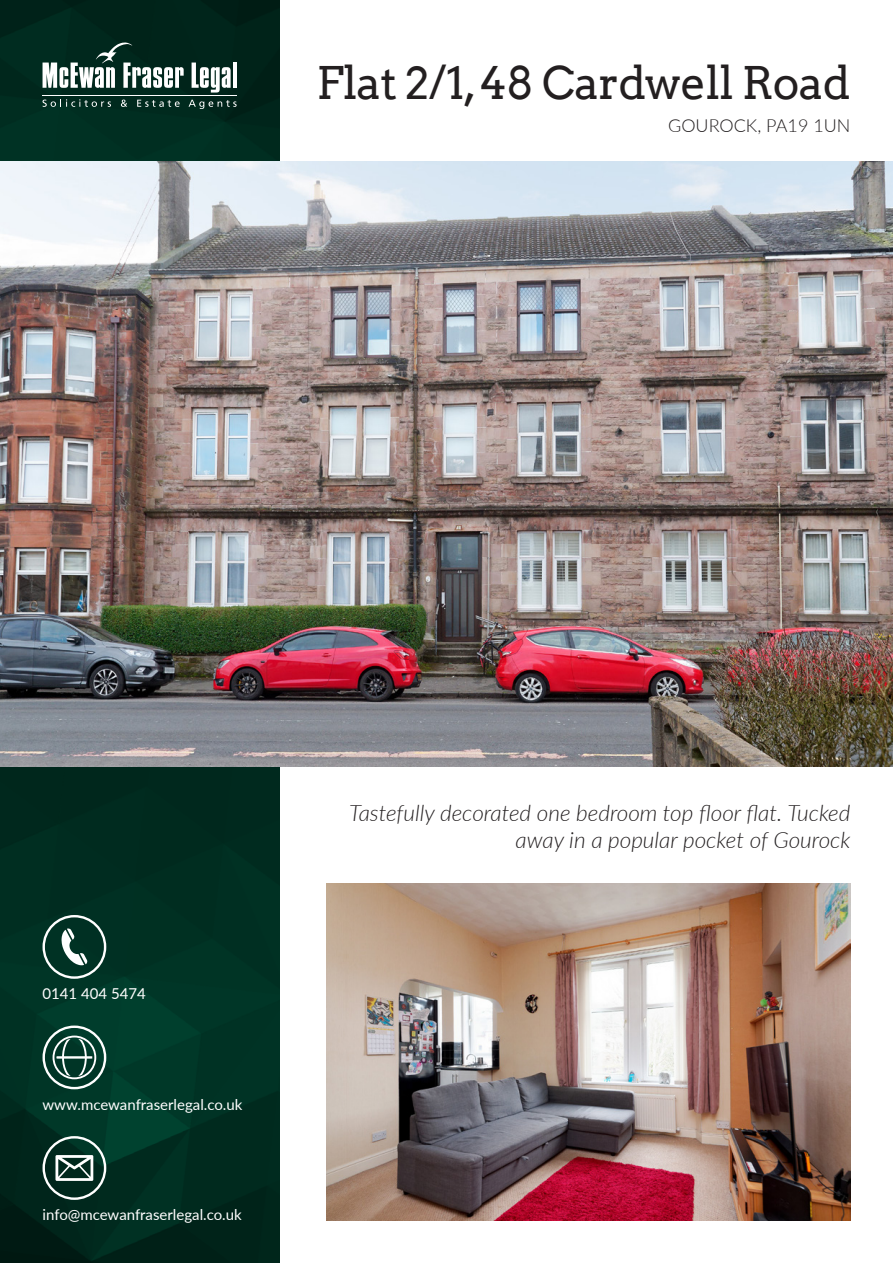
<style>
.page{position:relative;width:893px;height:1263px;background:#fff}
.page>*{position:absolute;margin:0;border:0;box-sizing:border-box;transform-origin:0 0}
.t1{font:45px "Arvo";letter-spacing:-.02em;color:#231f20}
.t2{font:italic 300 22.5px/27px "Lato";color:#231f20;text-align:right}
.t3{font:300 18px "Lato";color:#231f20}
.t4{font:15px "Lato";color:#fff}
</style>
<div class="page">
<img style="left:0;top:0;width:279px;height:1263px">
<img style="left:0;top:162px;width:893px;height:605px">
<svg style="left:43px;top:43px;width:141px;height:45px"></svg>
<svg style="left:192px;top:63px;width:39px;height:30px"></svg>
<hr style="left:233px;top:63px;width:4px;height:25px;background:#fff">
<hr style="left:43px;top:95px;width:194px;height:1px;background:#fff">
<svg style="left:43px;top:99px;width:68px;height:8px"></svg>
<svg style="left:121px;top:100px;width:6px;height:7px"></svg>
<svg style="left:137px;top:100px;width:43px;height:7px"></svg>
<svg style="left:189px;top:100px;width:48px;height:9px"></svg>
<img style="left:326px;top:883px;width:524px;height:337px">
<svg style="left:43px;top:915px;width:63px;height:64px;background:#335a4f"></svg>
<svg style="left:43px;top:1025px;width:63px;height:64px;background:#3a6559"></svg>
<svg style="left:43px;top:1136px;width:63px;height:64px;background:#3a5b52"></svg>
<h1 class="t1" style="left:316px;top:55px;width:535px">Flat 2/1, 48 Cardwell Road</h1>
<p class="t3" style="left:668px;top:113px;width:184px">GOUROCK, PA19 1UN</p>
<p class="t4" style="left:43px;top:983px;width:105px">0141 404 5474</p>
<p class="t4" style="left:43px;top:1094px;width:201px">www.mcewanfraserlegal.co.uk</p>
<p class="t4" style="left:43px;top:1204px;width:201px">info@mcewanfraserlegal.co.uk</p>
<p class="t2" style="left:349px;top:798px;width:503px">Tastefully decorated one bedroom top floor flat. Tucked away in a popular pocket of Gourock</p>
</div>
